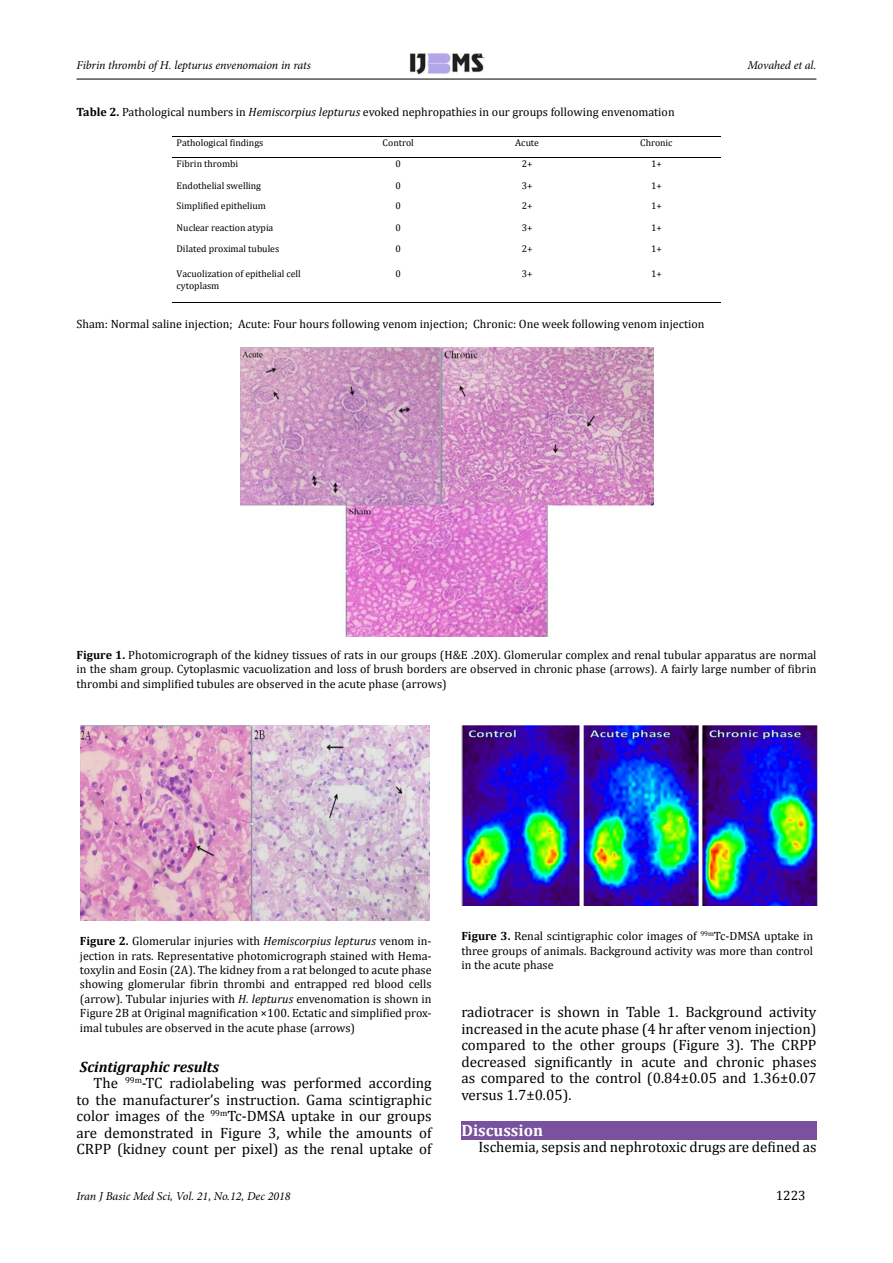
<style>
.page{position:relative;width:893px;height:1263px;background:#fff}
.page>*{position:absolute;margin:0;border:0;box-sizing:border-box;transform-origin:0 0}
.t1{font:700 16.5px "Cambria";color:#fff}
.t2{font:15px/16.5px "Cambria";color:#000;text-align:justify}
.t3{font:italic 700 15px "Cambria";color:#000}
.t4{font:13.5px "Cambria";color:#000}
.t5{font:12px/14.4px "Cambria";color:#000;text-align:justify}
.t6{font:italic 12px "Minion Pro";letter-spacing:-.01em;color:#000}
.t7{font:9.75px/11.4px "Cambria";color:#000}
.s1{font-weight:700}
.s2{font-style:italic}
</style>
<div class="page">
<img style="left:409px;top:53px;width:76px;height:22px">
<hr style="left:77px;top:79px;width:739px;height:1px;background:#000">
<div style="left:461px;top:1121px;width:355px;height:19px;background:#7a519e"></div>
<hr style="left:172px;top:137px;width:162px;height:1px;background:#000">
<hr style="left:334px;top:137px;width:129px;height:1px;background:#000">
<hr style="left:463px;top:137px;width:129px;height:1px;background:#000">
<hr style="left:592px;top:137px;width:129px;height:1px;background:#000">
<hr style="left:172px;top:157px;width:162px;height:1px;background:#000">
<hr style="left:334px;top:157px;width:129px;height:1px;background:#000">
<hr style="left:463px;top:157px;width:129px;height:1px;background:#000">
<hr style="left:592px;top:157px;width:129px;height:1px;background:#000">
<hr style="left:172px;top:302px;width:162px;height:1px;background:#000">
<hr style="left:333px;top:302px;width:130px;height:1px;background:#000">
<hr style="left:462px;top:302px;width:130px;height:1px;background:#000">
<hr style="left:591px;top:302px;width:130px;height:1px;background:#000">
<img style="left:240px;top:348px;width:413px;height:288px">
<img style="left:81px;top:725px;width:349px;height:195px">
<img style="left:461px;top:725px;width:356px;height:180px">
<p class="t6" style="left:77px;top:57px;width:236px">Fibrin thrombi of H. lepturus envenomaion in rats</p>
<p class="t6" style="left:747px;top:57px;width:71px">Movahed et al.</p>
<p class="t5" style="left:77px;top:104px;width:600px"><span class="s1">Table 2.</span> Pathological numbers in <span class="s2">Hemiscorpius lepturus</span> evoked nephropathies in our groups following envenomation</p>
<p class="t7" style="left:177px;top:137px;width:88px">Pathological findings</p>
<p class="t7" style="left:383px;top:137px;width:33px">Control</p>
<p class="t7" style="left:515px;top:137px;width:25px">Acute</p>
<p class="t7" style="left:640px;top:137px;width:34px">Chronic</p>
<p class="t7" style="left:177px;top:158px;width:63px">Fibrin thrombi</p>
<p class="t7" style="left:395px;top:158px;width:7px">0</p>
<p class="t7" style="left:522px;top:158px;width:12px">2+</p>
<p class="t7" style="left:651px;top:158px;width:12px">1+</p>
<p class="t7" style="left:177px;top:180px;width:86px">Endothelial swelling</p>
<p class="t7" style="left:395px;top:180px;width:7px">0</p>
<p class="t7" style="left:522px;top:180px;width:12px">3+</p>
<p class="t7" style="left:651px;top:180px;width:12px">1+</p>
<p class="t7" style="left:177px;top:200px;width:91px">Simplified epithelium</p>
<p class="t7" style="left:395px;top:200px;width:7px">0</p>
<p class="t7" style="left:522px;top:200px;width:12px">2+</p>
<p class="t7" style="left:651px;top:200px;width:12px">1+</p>
<p class="t7" style="left:177px;top:222px;width:98px">Nuclear reaction atypia</p>
<p class="t7" style="left:395px;top:222px;width:7px">0</p>
<p class="t7" style="left:522px;top:222px;width:12px">3+</p>
<p class="t7" style="left:651px;top:222px;width:12px">1+</p>
<p class="t7" style="left:177px;top:243px;width:104px">Dilated proximal tubules</p>
<p class="t7" style="left:395px;top:243px;width:7px">0</p>
<p class="t7" style="left:522px;top:243px;width:12px">2+</p>
<p class="t7" style="left:651px;top:243px;width:12px">1+</p>
<p class="t7" style="left:177px;top:268px;width:126px">Vacuolization of epithelial cell cytoplasm</p>
<p class="t7" style="left:395px;top:268px;width:7px">0</p>
<p class="t7" style="left:522px;top:268px;width:12px">3+</p>
<p class="t7" style="left:651px;top:268px;width:12px">1+</p>
<p class="t5" style="left:77px;top:317px;width:629px">Sham: Normal saline injection; Acute: Four hours following venom injection; Chronic: One week following venom injection</p>
<p class="t5" style="left:77px;top:648px;width:741px"><span class="s1">Figure 1.</span> Photomicrograph of the kidney tissues of rats in our groups (H&amp;E .20X). Glomerular complex and renal tubular apparatus are normal in the sham group. Cytoplasmic vacuolization and loss of brush borders are observed in chronic phase (arrows). A fairly large number of fibrin thrombi and simplified tubules are observed in the acute phase (arrows)</p>
<p class="t5" style="left:80px;top:934px;width:353px"><span class="s1">Figure 2.</span> Glomerular injuries with <span class="s2">Hemiscorpius lepturus</span> venom in&shy;jection in rats. Representative photomicrograph stained with Hema&shy;toxylin and Eosin (2A). The kidney from a rat belonged to acute phase showing glomerular fibrin thrombi and entrapped red blood cells (arrow). Tubular injuries with <span class="s2">H. lepturus</span> envenomation is shown in Figure 2B at Original magnification ×100. Ectatic and simplified prox&shy;imal tubules are observed in the acute phase (arrows)</p>
<p class="t5" style="left:461px;top:929px;width:353px"><span class="s1">Figure 3.</span> Renal scintigraphic color images of <sup>99m</sup>Tc-DMSA uptake in three groups of animals. Background activity was more than control in the acute phase</p>
<p class="t2" style="left:461px;top:1004px;width:357px">radiotracer is shown in Table 1. Background activity increased in the acute phase (4 hr after venom injection) compared to the other groups (Figure 3). The CRPP decreased significantly in acute and chronic phases as compared to the control (0.84±0.05 and 1.36±0.07 versus 1.7±0.05).</p>
<h1 class="t1" style="left:461px;top:1118px;width:83px">Discussion</h1>
<p class="t2" style="left:478px;top:1139px;width:340px">Ischemia, sepsis and nephrotoxic drugs are defined as</p>
<p class="t3" style="left:80px;top:1056px;width:141px">Scintigraphic results</p>
<p class="t2" style="left:94px;top:1075px;width:340px">The <sup>99m</sup>-TC radiolabeling was performed according</p>
<p class="t2" style="left:77px;top:1091px;width:357px">to the manufacturer’s instruction. Gama scintigraphic</p>
<p class="t2" style="left:77px;top:1108px;width:357px">color images of the <sup>99m</sup>Tc-DMSA uptake in our groups</p>
<p class="t2" style="left:77px;top:1124px;width:357px">are demonstrated in Figure 3, while the amounts of</p>
<p class="t2" style="left:77px;top:1141px;width:357px">CRPP (kidney count per pixel) as the renal uptake of</p>
<p class="t6" style="left:77px;top:1187px;width:216px">Iran J Basic Med Sci, Vol. 21, No.12, Dec 2018</p>
<p class="t4" style="left:776px;top:1187px;width:31px">1223</p>
</div>
